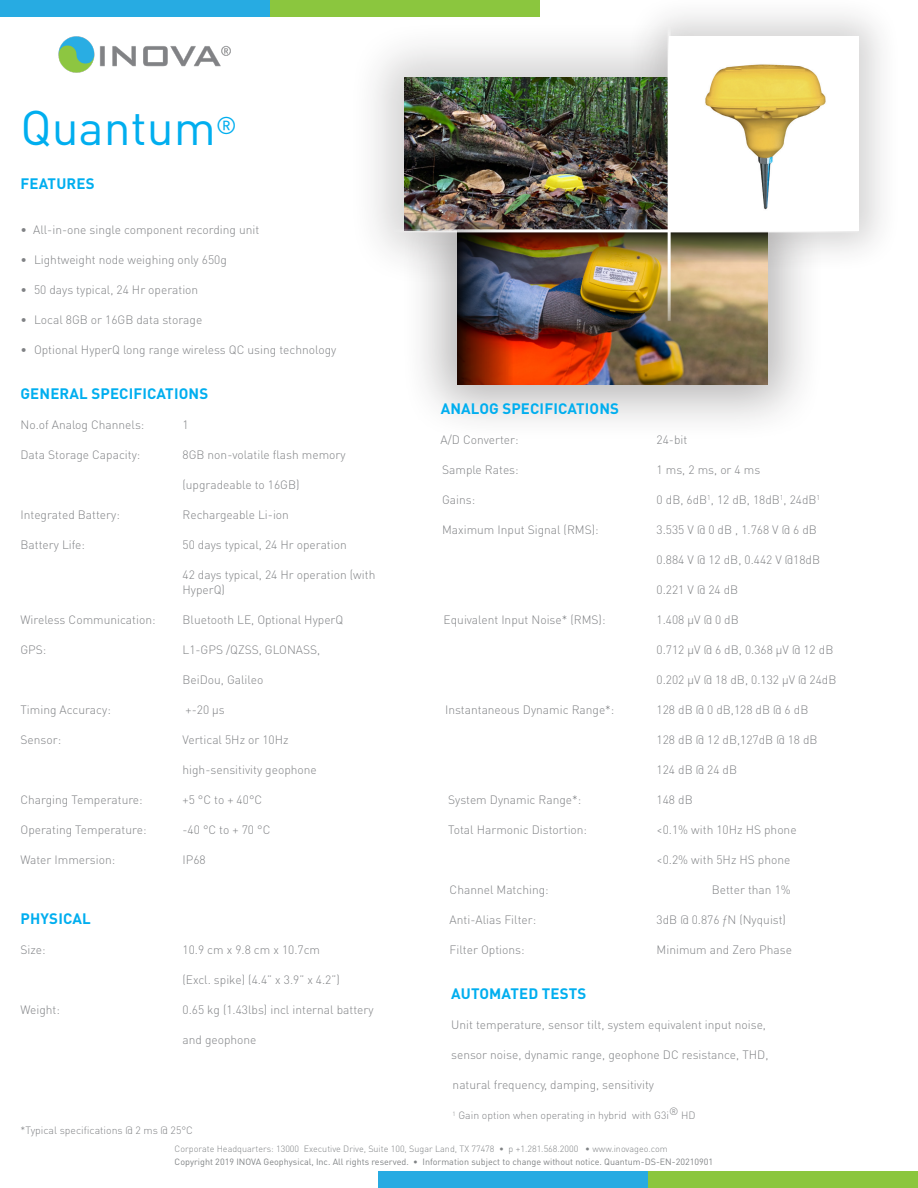
<style>
.page{position:relative;width:918px;height:1188px;background:#fff}
.page>*{position:absolute;margin:0;border:0;box-sizing:border-box;transform-origin:0 0}
.INOVA_Data_Head{font:48px "DINOT";color:#00aeef}
.Datasheet_Subhead{font:700 15px "DINOT";letter-spacing:.01em;color:#00aeef}
.INOVA_Data_Footer{font:700 15px "DINOT";letter-spacing:.01em;color:#00aeef}
.Datasheet_Tabbed{font:300 12px/15px "DINOT";color:#808285}
.INOVA_Data_Footer-2{font:300 12px "DINOT";color:#808285}
.Datasheet_Subhead-2{font:300 12px "DINOT";color:#808285}
.Datasheet_Tabbed-2{font:300 10.5px "DINOT";color:#808285}
.INOVA_Data_Footer-3{font:300 10.5px "DINOT";color:#808285}
.INOVA_Data_Copyright{font:9px "DINOT";color:#808385}
.INOVA_Data_Footer-4{font:300 9px "DINOT";color:#808385}
</style>
<div class="page">
<div style="left:0;top:0;width:270px;height:16px;background:#27abe2"></div>
<div style="left:270px;top:0;width:270px;height:16px;background:#8bc63e"></div>
<div style="left:378px;top:1172px;width:270px;height:16px;background:#27abe2"></div>
<div style="left:648px;top:1172px;width:270px;height:16px;background:#8bc63e"></div>
<img style="left:58px;top:37px;width:173px;height:36px">
<div style="left:346px;top:19px;width:382px;height:270px;background:#231f20;opacity:.2"></div>
<img style="left:405px;top:77px;width:220px;height:95px">
<div style="left:399px;top:172px;width:427px;height:271px;background:#231f20;opacity:.33"></div>
<img style="left:513px;top:262px;width:254px;height:123px">
<img style="left:513px;top:232px;width:112px;height:30px">
<div style="left:625px;top:0;width:278px;height:275px;background:#231f20;opacity:.2"></div>
<div style="left:669px;top:37px;width:190px;height:194px;background:#fff"></div>
<img style="left:705px;top:64px;width:121px;height:146px">
<hr style="left:668px;top:25px;width:3px;height:296px;background:#fff">
<img style="left:458px;top:232px;width:55px;height:153px">
<hr style="left:391px;top:229px;width:468px;height:3px;background:#fff">
<p class="INOVA_Data_Head" style="left:21px;top:95px;width:218px">Quantum<sup>®</sup></p>
<p class="Datasheet_Subhead" style="left:21px;top:173px;width:75px">FEATURES</p>
<p class="Datasheet_Subhead-2" style="left:21px;top:222px;width:240px">• All-in-one single component recording unit</p>
<p class="Datasheet_Tabbed" style="left:21px;top:252px;width:208px">• Lightweight node weighing only 650g</p>
<p class="Datasheet_Tabbed" style="left:21px;top:282px;width:179px">• 50 days typical, 24 Hr operation</p>
<p class="Datasheet_Tabbed" style="left:21px;top:312px;width:183px">• Local 8GB or 16GB data storage</p>
<p class="Datasheet_Tabbed" style="left:21px;top:342px;width:317px">• Optional HyperQ long range wireless QC using technology</p>
<p class="Datasheet_Subhead" style="left:21px;top:383px;width:189px">GENERAL SPECIFICATIONS</p>
<p class="Datasheet_Tabbed" style="left:21px;top:417px;width:125px">No.of Analog Channels:</p>
<p class="Datasheet_Tabbed" style="left:183px;top:417px;width:8px">1</p>
<p class="Datasheet_Tabbed" style="left:21px;top:447px;width:121px">Data Storage Capacity:</p>
<p class="Datasheet_Tabbed" style="left:183px;top:447px;width:165px">8GB non-volatile flash memory</p>
<p class="Datasheet_Tabbed" style="left:183px;top:477px;width:118px">(upgradeable to 16GB)</p>
<p class="Datasheet_Tabbed" style="left:21px;top:507px;width:101px">Integrated Battery:</p>
<p class="Datasheet_Tabbed" style="left:183px;top:507px;width:108px">Rechargeable Li-ion</p>
<p class="Datasheet_Tabbed" style="left:21px;top:537px;width:66px">Battery Life:</p>
<p class="Datasheet_Tabbed" style="left:183px;top:537px;width:166px">50 days typical, 24 Hr operation</p>
<p class="Datasheet_Tabbed" style="left:183px;top:567px;width:194px">42 days typical, 24 Hr operation (with<br>HyperQ)</p>
<p class="Datasheet_Tabbed" style="left:21px;top:612px;width:137px">Wireless Communication:</p>
<p class="Datasheet_Tabbed" style="left:183px;top:612px;width:162px">Bluetooth LE, Optional HyperQ</p>
<p class="Datasheet_Tabbed" style="left:21px;top:642px;width:27px">GPS:</p>
<p class="Datasheet_Tabbed" style="left:183px;top:642px;width:139px">L1-GPS /QZSS, GLONASS,</p>
<p class="Datasheet_Tabbed" style="left:183px;top:672px;width:82px">BeiDou, Galileo</p>
<p class="Datasheet_Tabbed" style="left:21px;top:702px;width:92px">Timing Accuracy:</p>
<p class="Datasheet_Tabbed" style="left:186px;top:702px;width:41px">+-20 µs</p>
<p class="Datasheet_Tabbed" style="left:21px;top:732px;width:42px">Sensor:</p>
<p class="Datasheet_Tabbed" style="left:183px;top:732px;width:108px">Vertical 5Hz or 10Hz</p>
<p class="Datasheet_Tabbed" style="left:183px;top:762px;width:136px">high-sensitivity geophone</p>
<p class="Datasheet_Tabbed" style="left:21px;top:792px;width:124px">Charging Temperature:</p>
<p class="Datasheet_Tabbed" style="left:183px;top:792px;width:81px">+5 °C to + 40°C</p>
<p class="Datasheet_Tabbed" style="left:21px;top:822px;width:127px">Operating Temperature:</p>
<p class="Datasheet_Tabbed" style="left:183px;top:822px;width:89px">-40 °C to + 70 °C</p>
<p class="Datasheet_Tabbed" style="left:21px;top:852px;width:96px">Water Immersion:</p>
<p class="Datasheet_Tabbed" style="left:183px;top:852px;width:25px">IP68</p>
<p class="INOVA_Data_Footer" style="left:21px;top:908px;width:72px">PHYSICAL</p>
<p class="INOVA_Data_Footer-2" style="left:21px;top:942px;width:27px">Size:</p>
<p class="INOVA_Data_Footer-2" style="left:183px;top:942px;width:139px">10.9 cm x 9.8 cm x 10.7cm</p>
<p class="INOVA_Data_Footer-2" style="left:183px;top:972px;width:159px">(Excl. spike) (4.4” x 3.9” x 4.2”)</p>
<p class="INOVA_Data_Footer-2" style="left:21px;top:1002px;width:41px">Weight:</p>
<p class="INOVA_Data_Footer-2" style="left:183px;top:1002px;width:193px">0.65 kg (1.43lbs) incl internal battery</p>
<p class="INOVA_Data_Footer-2" style="left:183px;top:1032px;width:76px">and geophone</p>
<p class="INOVA_Data_Footer-3" style="left:21px;top:1123px;width:174px">*Typical specifications @ 2 ms @ 25°C</p>
<p class="Datasheet_Subhead" style="left:441px;top:398px;width:180px">ANALOG SPECIFICATIONS</p>
<p class="Datasheet_Tabbed" style="left:441px;top:432px;width:79px">A/D Converter:</p>
<p class="Datasheet_Tabbed" style="left:657px;top:432px;width:32px">24-bit</p>
<p class="Datasheet_Tabbed" style="left:442px;top:462px;width:78px">Sample Rates:</p>
<p class="Datasheet_Tabbed" style="left:657px;top:462px;width:105px">1 ms, 2 ms, or 4 ms</p>
<p class="Datasheet_Tabbed" style="left:442px;top:492px;width:35px">Gains:</p>
<p class="Datasheet_Tabbed" style="left:657px;top:492px;width:165px">0 dB, 6dB<sup>1</sup>, 12 dB, 18dB<sup>1</sup>, 24dB<sup>1</sup></p>
<p class="Datasheet_Tabbed" style="left:442px;top:522px;width:158px">Maximum Input Signal (RMS):</p>
<p class="Datasheet_Tabbed" style="left:657px;top:522px;width:162px">3.535 V @ 0 dB , 1.768 V @ 6 dB</p>
<p class="Datasheet_Tabbed" style="left:657px;top:552px;width:165px">0.884 V @ 12 dB, 0.442 V @18dB</p>
<p class="Datasheet_Tabbed" style="left:657px;top:582px;width:83px">0.221 V @ 24 dB</p>
<p class="Datasheet_Tabbed" style="left:444px;top:612px;width:163px">Equivalent Input Noise* (RMS):</p>
<p class="Datasheet_Tabbed" style="left:657px;top:612px;width:84px">1.408 µV @ 0 dB</p>
<p class="Datasheet_Tabbed" style="left:657px;top:642px;width:178px">0.712 µV @ 6 dB, 0.368 µV @ 12 dB</p>
<p class="Datasheet_Tabbed" style="left:657px;top:672px;width:181px">0.202 µV @ 18 dB, 0.132 µV @ 24dB</p>
<p class="Datasheet_Tabbed" style="left:445px;top:702px;width:171px">Instantaneous Dynamic Range*:</p>
<p class="Datasheet_Tabbed" style="left:657px;top:702px;width:153px">128 dB @ 0 dB,128 dB @ 6 dB</p>
<p class="Datasheet_Tabbed" style="left:657px;top:732px;width:163px">128 dB @ 12 dB,127dB @ 18 dB</p>
<p class="Datasheet_Tabbed" style="left:657px;top:762px;width:82px">124 dB @ 24 dB</p>
<p class="Datasheet_Tabbed" style="left:448px;top:792px;width:135px">System Dynamic Range*:</p>
<p class="Datasheet_Tabbed" style="left:657px;top:792px;width:38px">148 dB</p>
<p class="Datasheet_Tabbed" style="left:448px;top:822px;width:141px">Total Harmonic Distortion:</p>
<p class="Datasheet_Tabbed" style="left:657px;top:822px;width:142px">&lt;0.1% with 10Hz HS phone</p>
<p class="Datasheet_Tabbed" style="left:657px;top:852px;width:135px">&lt;0.2% with 5Hz HS phone</p>
<p class="Datasheet_Tabbed" style="left:450px;top:882px;width:101px">Channel Matching:</p>
<p class="Datasheet_Tabbed" style="left:712px;top:882px;width:81px">Better than 1%</p>
<p class="Datasheet_Tabbed" style="left:450px;top:912px;width:88px">Anti-Alias Filter:</p>
<p class="Datasheet_Tabbed" style="left:657px;top:912px;width:131px">3dB @ 0.876 ƒN (Nyquist)</p>
<p class="Datasheet_Tabbed" style="left:450px;top:942px;width:76px">Filter Options:</p>
<p class="Datasheet_Tabbed" style="left:657px;top:942px;width:137px">Minimum and Zero Phase</p>
<p class="Datasheet_Subhead" style="left:451px;top:983px;width:137px">AUTOMATED TESTS</p>
<p class="Datasheet_Tabbed" style="left:451px;top:1017px;width:316px">Unit temperature, sensor tilt, system equivalent input noise,</p>
<p class="Datasheet_Tabbed" style="left:451px;top:1047px;width:319px">sensor noise, dynamic range, geophone DC resistance, THD,</p>
<p class="Datasheet_Tabbed" style="left:453px;top:1077px;width:203px">natural frequency, damping, sensitivity</p>
<p class="Datasheet_Tabbed-2" style="left:453px;top:1108px;width:244px"><sup>1</sup> Gain option when operating in hybrid with G3i® HD</p>
<p class="INOVA_Data_Footer-4" style="left:175px;top:1142px;width:495px">Corporate Headquarters: 13000 Executive Drive, Suite 100, Sugar Land, TX 77478 • p +1.281.568.2000 • www.inovageo.com</p>
<p class="INOVA_Data_Copyright" style="left:175px;top:1156px;width:540px">Copyright 2019 INOVA Geophysical, Inc. All rights reserved. • Information subject to change without notice. Quantum-DS-EN-20210901</p>
</div>
